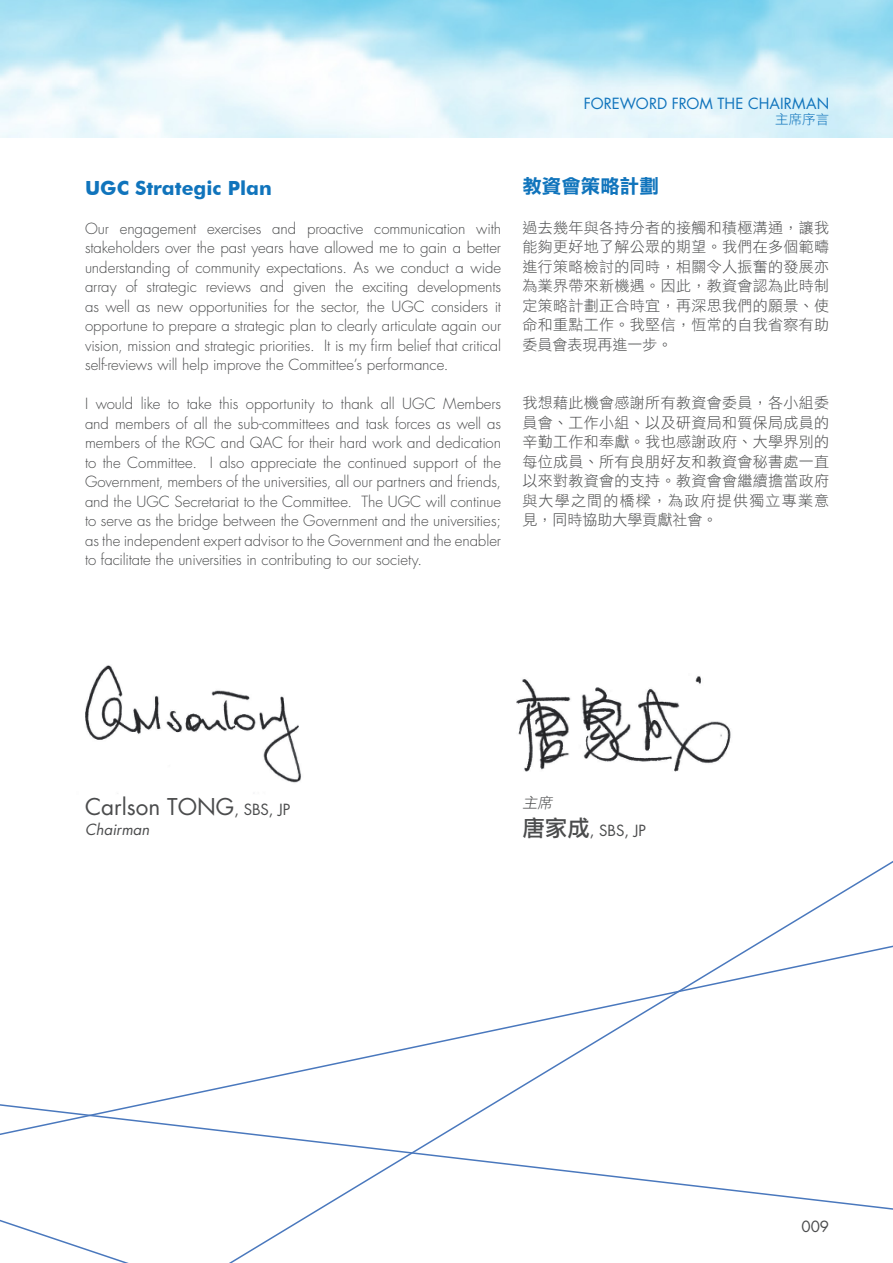
<style>
.page{position:relative;width:893px;height:1263px;background:#fff}
.page>*{position:absolute;margin:0;border:0;box-sizing:border-box;transform-origin:0 0}
.t1{font:22.5px "Futura";color:#4b4c4d}
.t2{font:700 19.5px "Futura BT";color:#1074bc}
.t3{font:19.5px "DF Li Hei Std W7";color:#1074bc}
.t4{font:300 15px/19.5px "Futura";letter-spacing:-.01em;color:#4b4c4d;text-align:justify}
.t5{font:15px/19.5px "DF Li Hei Std W3";letter-spacing:.025em;color:#4b4c4d;text-align:justify}
.t6{font:15px "Futura";color:#1074bc}
.t7{font:15px "Futura";color:#4b4c4d}
.t8{font:italic 15px "Futura";color:#4b4c4d}
.t9{font:italic 15px "DF Li Hei Std W3";color:#4b4c4d}
.t10{font:13.5px "DF Li Hei Std W3";color:#1074bc}
.s1{font-size:15px}
.s2{font-family:"DF Li Hei Std W5";font-size:22.5px}
</style>
<div class="page">
<img style="left:85px;top:665px;width:216px;height:118px">
<img style="left:516px;top:676px;width:215px;height:96px">
<svg style="left:151px;top:861px;width:742px;height:402px"></svg>
<p class="t2" style="left:85px;top:176px;width:188px">UGC Strategic Plan</p>
<p class="t4" style="left:85px;top:219px;width:418px">Our engagement exercises and proactive communication with stakeholders over the past years have allowed me to gain a better understanding of community expectations. As we conduct a wide array of strategic reviews and given the exciting developments as well as new opportunities for the sector, the UGC considers it opportune to prepare a strategic plan to clearly articulate again our vision, mission and strategic priorities. It is my firm belief that critical self-reviews will help improve the Committee’s performance.</p>
<p class="t4" style="left:85px;top:395px;width:418px">I would like to take this opportunity to thank all UGC Members and members of all the sub-committees and task forces as well as members of the RGC and QAC for their hard work and dedication to the Committee. I also appreciate the continued support of the Government, members of the universities, all our partners and friends, and the UGC Secretariat to the Committee. The UGC will continue to serve as the bridge between the Government and the universities; as the independent expert advisor to the Government and the enabler to facilitate the universities in contributing to our society.</p>
<p class="t6" style="left:584px;top:94px;width:247px">FOREWORD FROM THE CHAIRMAN</p>
<p class="t10" style="left:775px;top:112px;width:55px">主席序言</p>
<p class="t3" style="left:522px;top:175px;width:138px">教資會策略計劃</p>
<p class="t5" style="left:522px;top:218px;width:308px">過去幾年與各持分者的接觸和積極溝通，讓我能夠更好地了解公眾的期望。我們在多個範疇進行策略檢討的同時，相關令人振奮的發展亦為業界帶來新機遇。因此，教資會認為此時制定策略計劃正合時宜，再深思我們的願景、使命和重點工作。我堅信，恆常的自我省察有助委員會表現再進一步。</p>
<p class="t5" style="left:522px;top:393px;width:308px">我想藉此機會感謝所有教資會委員，各小組委員會、工作小組、以及研資局和質保局成員的辛勤工作和奉獻。我也感謝政府、大學界別的每位成員、所有良朋好友和教資會秘書處一直以來對教資會的支持。教資會會繼續擔當政府與大學之間的橋樑，為政府提供獨立專業意見，同時協助大學貢獻社會。</p>
<p class="t1" style="left:85px;top:793px;width:207px">Carlson TONG<span class="s1">, SBS, JP</span></p>
<p class="t8" style="left:85px;top:820px;width:66px">Chairman</p>
<p class="t9" style="left:522px;top:794px;width:34px">主席</p>
<p class="t7" style="left:522px;top:821px;width:125px"><span class="s2">唐家成</span>, SBS, JP</p>
<p class="t7" style="left:801px;top:1217px;width:29px">009</p>
</div>
